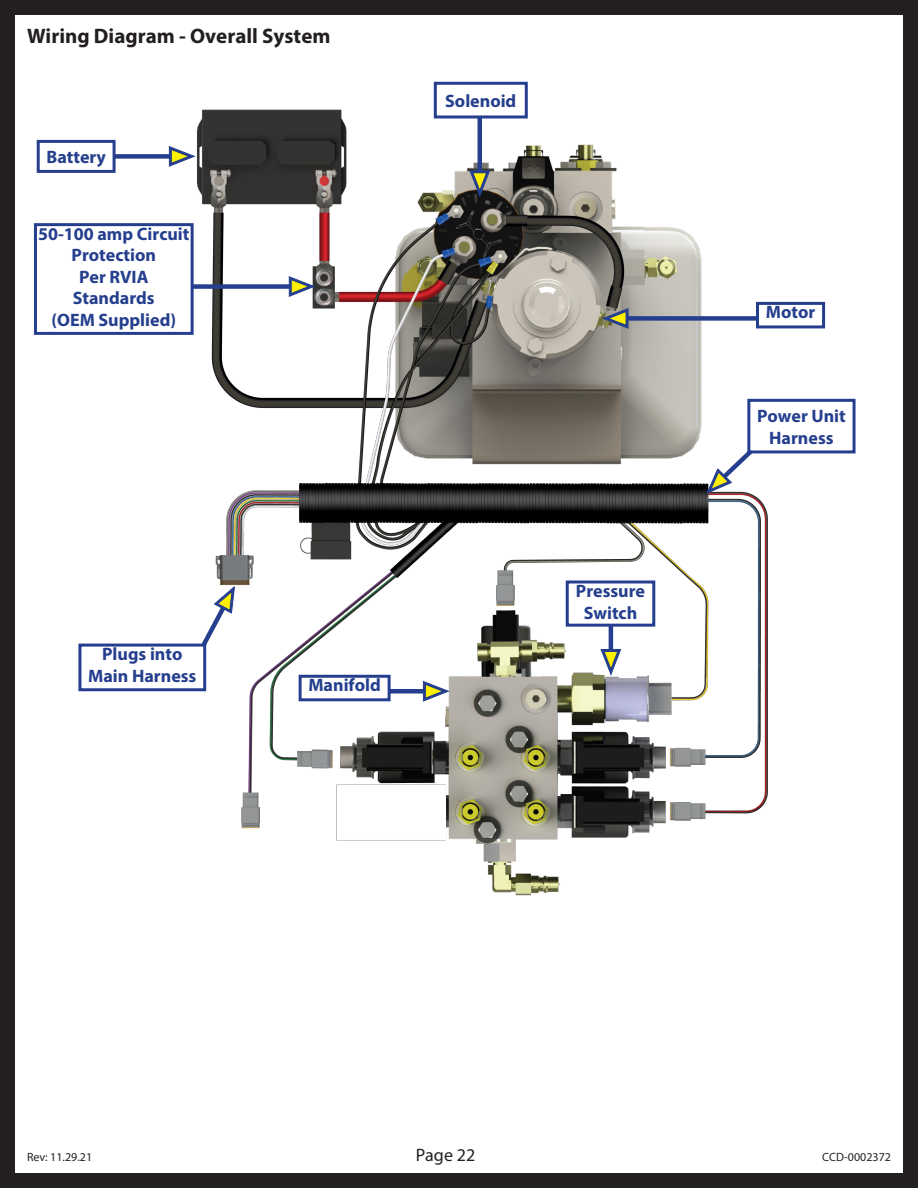
<style>
.page{position:relative;width:918px;height:1188px;background:#fff}
.page>*{position:absolute;margin:0;border:0;box-sizing:border-box;transform-origin:0 0}
.t1{font:700 21px "Myriad Pro";color:#231f20}
.Callout_text{font:700 18px/21.6px "Myriad Pro";color:#253f8e;text-align:center}
.t2{font:18px "Myriad Pro";color:#231f20}
.t3{font:12px "Myriad Pro";color:#231f20}
</style>
<div class="page">
<div style="left:0;top:0;width:918px;height:1188px;border:15px solid #231f20"></div>
<img style="left:193px;top:107px;width:575px;height:789px">
<div style="left:93px;top:154px;width:81px;height:5px;background:#253f8e"></div>
<svg style="left:169px;top:147px;width:25px;height:19px"></svg>
<div style="left:38px;top:141px;width:76px;height:30px;background:#fff"></div>
<div style="left:37px;top:140px;width:79px;height:33px;border:3px solid #253f8e"></div>
<hr style="left:478px;top:111px;width:4px;height:64px;background:#253f8e">
<svg style="left:470px;top:171px;width:20px;height:25px"></svg>
<div style="left:435px;top:83px;width:91px;height:34px;background:#fff"></div>
<div style="left:434px;top:82px;width:94px;height:36px;border:3px solid #253f8e"></div>
<div style="left:381px;top:689px;width:47px;height:5px;background:#253f8e"></div>
<svg style="left:423px;top:681px;width:25px;height:20px"></svg>
<div style="left:300px;top:676px;width:89px;height:24px;background:#fff"></div>
<div style="left:299px;top:675px;width:92px;height:26px;border:3px solid #253f8e"></div>
<hr style="left:609px;top:606px;width:4px;height:48px;background:#253f8e">
<svg style="left:601px;top:649px;width:20px;height:25px"></svg>
<div style="left:567px;top:582px;width:87px;height:43px;background:#fff"></div>
<div style="left:566px;top:580px;width:89px;height:47px;border:3px solid #253f8e"></div>
<div style="left:156px;top:284px;width:138px;height:5px;background:#253f8e"></div>
<svg style="left:289px;top:277px;width:25px;height:19px"></svg>
<div style="left:35px;top:225px;width:157px;height:108px;background:#fff"></div>
<div style="left:34px;top:223px;width:160px;height:112px;border:3px solid #253f8e"></div>
<div style="left:628px;top:316px;width:147px;height:5px;background:#253f8e"></div>
<svg style="left:603px;top:309px;width:25px;height:19px"></svg>
<div style="left:758px;top:303px;width:66px;height:24px;background:#fff"></div>
<div style="left:756px;top:302px;width:69px;height:26px;border:3px solid #253f8e"></div>
<div style="left:80px;top:645px;width:125px;height:45px;background:#fff"></div>
<div style="left:78px;top:644px;width:128px;height:47px;border:3px solid #253f8e"></div>
<svg style="left:191px;top:587px;width:44px;height:76px"></svg>
<svg style="left:707px;top:442px;width:54px;height:51px"></svg>
<div style="left:749px;top:400px;width:105px;height:52px;background:#fff"></div>
<div style="left:747px;top:399px;width:109px;height:54px;border:3px solid #253f8e"></div>
<p class="t1" style="left:27px;top:22px;width:305px">Wiring Diagram - Overall System</p>
<p class="Callout_text" style="left:46px;top:146px;width:61px">Battery</p>
<p class="Callout_text" style="left:38px;top:222px;width:153px">50-100 amp Circuit<br>Protection</p>
<p class="Callout_text" style="left:73px;top:265px;width:83px">Per RVIA<br>Standards</p>
<p class="Callout_text" style="left:52px;top:309px;width:126px">(OEM Supplied)</p>
<p class="Callout_text" style="left:445px;top:89px;width:73px">Solenoid</p>
<p class="Callout_text" style="left:88px;top:643px;width:110px">Plugs into<br>Main Harness</p>
<p class="Callout_text" style="left:308px;top:674px;width:74px">Manifold</p>
<p class="Callout_text" style="left:576px;top:580px;width:71px">Pressure<br>Switch</p>
<p class="Callout_text" style="left:766px;top:301px;width:51px">Motor</p>
<p class="Callout_text" style="left:757px;top:405px;width:90px">Power Unit<br>Harness</p>
<p class="t3" style="left:27px;top:1150px;width:67px">Rev: 11.29.21</p>
<p class="t2" style="left:416px;top:1144px;width:61px">Page 22</p>
<p class="t3" style="left:822px;top:1150px;width:70px">CCD-0002372</p>
</div>
